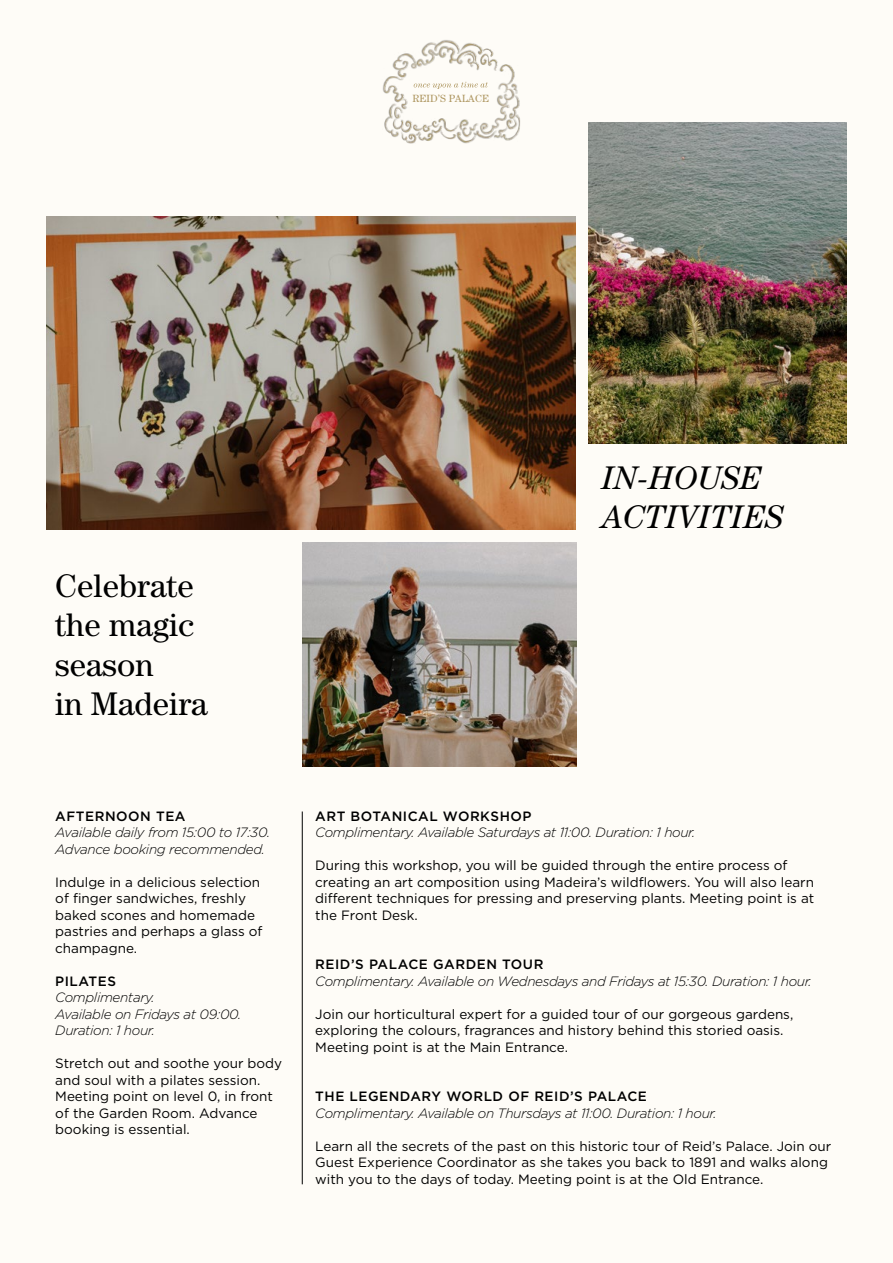
<style>
.page{position:relative;width:893px;height:1263px;background:#fefcf7}
.page>*{position:absolute;margin:0;border:0;box-sizing:border-box;transform-origin:0 0}
.t1{font:32.85px/39.3px "Century Std";color:#000}
.t2{font:italic 32.85px/39.3px "Century Std";color:#000}
.t3{font:13.5px/16.5px "Gotham";color:#000}
.t4{font:italic 300 13.5px/16.5px "Gotham";letter-spacing:-.025em;color:#000}
.t5{font:500 13.5px "Gotham";letter-spacing:.04em;color:#000}
.t6{font:10.5px "Century Std";letter-spacing:.01em;color:#ae9660}
</style>
<div class="page">
<img style="left:47px;top:217px;width:529px;height:312px">
<img style="left:302px;top:542px;width:274px;height:225px">
<img style="left:588px;top:123px;width:258px;height:321px">
<img style="left:382px;top:40px;width:138px;height:104px">
<svg style="left:414px;top:82px;width:74px;height:7px"></svg>
<hr style="left:302px;top:811px;width:1px;height:373px;background:#000">
<p class="t6" style="left:412px;top:92px;width:78px">REID’S PALACE</p>
<h1 class="t1" style="left:55px;top:565px;width:154px">Celebrate the magic season<br>in Madeira</h1>
<h1 class="t2" style="left:601px;top:458px;width:184px">IN-HOUSE<br>ACTIVITIES</h1>
<p class="t5" style="left:55px;top:807px;width:132px">AFTERNOON TEA</p>
<p class="t4" style="left:55px;top:824px;width:216px">Available daily from 15:00 to 17:30.<br>Advance booking recommended.</p>
<p class="t3" style="left:55px;top:874px;width:209px">Indulge in a delicious selection of finger sandwiches, freshly baked scones and homemade pastries and perhaps a glass of champagne.</p>
<p class="t5" style="left:55px;top:972px;width:62px">PILATES</p>
<p class="t4" style="left:55px;top:989px;width:188px">Complimentary.<br>Available on Fridays at 09:00.<br>Duration: 1 hour.</p>
<p class="t3" style="left:55px;top:1055px;width:228px">Stretch out and soothe your body and soul with a pilates session.<br>Meeting point on level 0, in front of the Garden Room. Advance booking is essential.</p>
<p class="t5" style="left:315px;top:807px;width:218px">ART BOTANICAL WORKSHOP</p>
<p class="t4" style="left:315px;top:824px;width:381px">Complimentary. Available Saturdays at 11:00. Duration: 1 hour.</p>
<p class="t3" style="left:315px;top:857px;width:500px">During this workshop, you will be guided through the entire process of creating an art composition using Madeira’s wildflowers. You will also learn different techniques for pressing and preserving plants. Meeting point is at the Front Desk.</p>
<p class="t5" style="left:315px;top:956px;width:230px">REID’S PALACE GARDEN TOUR</p>
<p class="t4" style="left:315px;top:972px;width:498px">Complimentary. Available on Wednesdays and Fridays at 15:30. Duration: 1 hour.</p>
<p class="t3" style="left:315px;top:1005px;width:480px">Join our horticultural expert for a guided tour of our gorgeous gardens, exploring the colours, fragrances and history behind this storied oasis.<br>Meeting point is at the Main Entrance.</p>
<p class="t5" style="left:315px;top:1088px;width:333px">THE LEGENDARY WORLD OF REID’S PALACE</p>
<p class="t4" style="left:315px;top:1104px;width:403px">Complimentary. Available on Thursdays at 11:00. Duration: 1 hour.</p>
<p class="t3" style="left:315px;top:1137px;width:518px">Learn all the secrets of the past on this historic tour of Reid’s Palace. Join our<br>Guest Experience Coordinator as she takes you back to 1891 and walks along with you to the days of today. Meeting point is at the Old Entrance.</p>
</div>
